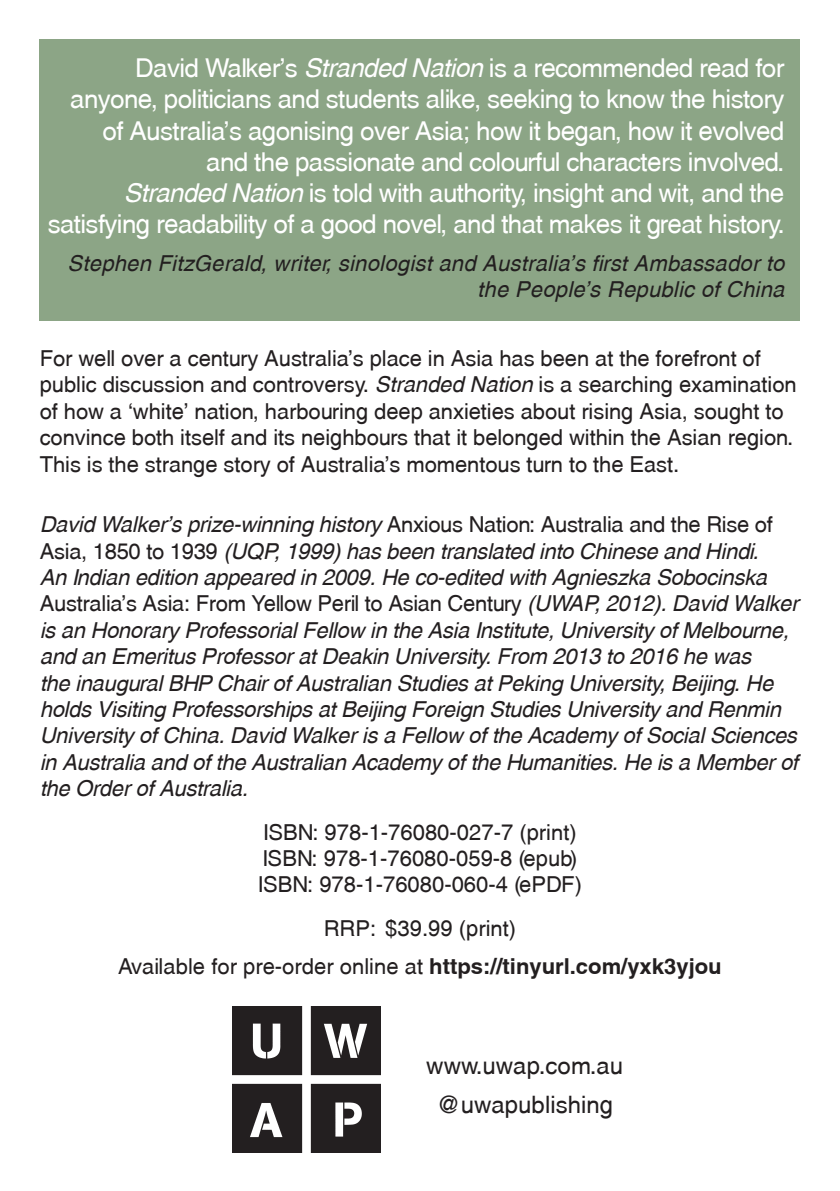
<style>
.page{position:relative;width:840px;height:1191px;background:#fff}
.page>*{position:absolute;margin:0;border:0;box-sizing:border-box;transform-origin:0 0}
.blurb_lead-in{font:26px/31.2px "Swansea";letter-spacing:-.025em;color:#fff;text-align:right}
.uwap_web_address{font:24px "Swansea";color:#231f20}
.blurb_lead-in-2{font:italic 22px/26.4px "Swansea";letter-spacing:-.015em;color:#231f20}
.blurb_lead-in-3{font:22px/26.4px "Swansea";letter-spacing:-.005em;color:#231f20}
.blurb_lead-in-4{font:italic 22px/26.4px "Swansea";letter-spacing:.01em;color:#231f20;text-align:right}
.s1{font-style:italic}
.s2{font-style:normal}
.s3{font-weight:700}
</style>
<div class="page">
<img style="left:232px;top:1006px;width:148px;height:146px">
<div style="left:40px;top:40px;width:759px;height:281px;background:#8ca586"></div>
<p class="blurb_lead-in" style="left:48px;top:52px;width:737px">David Walker’s <span class="s1">Stranded Nation</span> is a recommended read for anyone, politicians and students alike, seeking to know the history of Australia’s agonising over Asia; how it began, how it evolved<br>and the passionate and colourful characters involved.<br><span class="s1">Stranded Nation</span> is told with authority, insight and wit, and the satisfying readability of a good novel, and that makes it great history.</p>
<p class="blurb_lead-in-4" style="left:68px;top:250px;width:718px">Stephen FitzGerald, writer, sinologist and Australia’s first Ambassador to the People’s Republic of China</p>
<p class="blurb_lead-in-3" style="left:40px;top:345px;width:758px">For well over a century Australia’s place in Asia has been at the forefront of public discussion and controversy. <span class="s1">Stranded Nation</span> is a searching examination of how a ‘white’ nation, harbouring deep anxieties about rising Asia, sought to convince both itself and its neighbours that it belonged within the Asian region.<br>This is the strange story of Australia’s momentous turn to the East.</p>
<p class="blurb_lead-in-2" style="left:40px;top:511px;width:759px">David Walker’s prize-winning history <span class="s2">Anxious Nation: Australia and the Rise of Asia, 1850 to 1939</span> (UQP, 1999) has been translated into Chinese and Hindi.<br>An Indian edition appeared in 2009. He co-edited with Agnieszka Sobocinska <span class="s2">Australia’s Asia: From Yellow Peril to Asian Century</span> (UWAP, 2012). David Walker is an Honorary Professorial Fellow in the Asia Institute, University of Melbourne, and an Emeritus Professor at Deakin University. From 2013 to 2016 he was<br>the inaugural BHP Chair of Australian Studies at Peking University, Beijing. He holds Visiting Professorships at Beijing Foreign Studies University and Renmin University of China. David Walker is a Fellow of the Academy of Social Sciences in Australia and of the Australian Academy of the Humanities. He is a Member of the Order of Australia.</p>
<p class="blurb_lead-in-3" style="left:258px;top:818px;width:325px">ISBN: 978-1-76080-027-7 (print)<br>ISBN: 978-1-76080-059-8 (epub)<br>ISBN: 978-1-76080-060-4 (ePDF)</p>
<p class="blurb_lead-in-3" style="left:323px;top:914px;width:194px">RRP: $39.99 (print)</p>
<p class="blurb_lead-in-3" style="left:118px;top:952px;width:604px">Available for pre-order online at <span class="s3">https://tinyurl.com/yxk3yjou</span></p>
<p class="uwap_web_address" style="left:426px;top:1051px;width:198px">www.uwap.com.au</p>
<p class="uwap_web_address" style="left:436px;top:1090px;width:178px">@uwapublishing</p>
</div>
